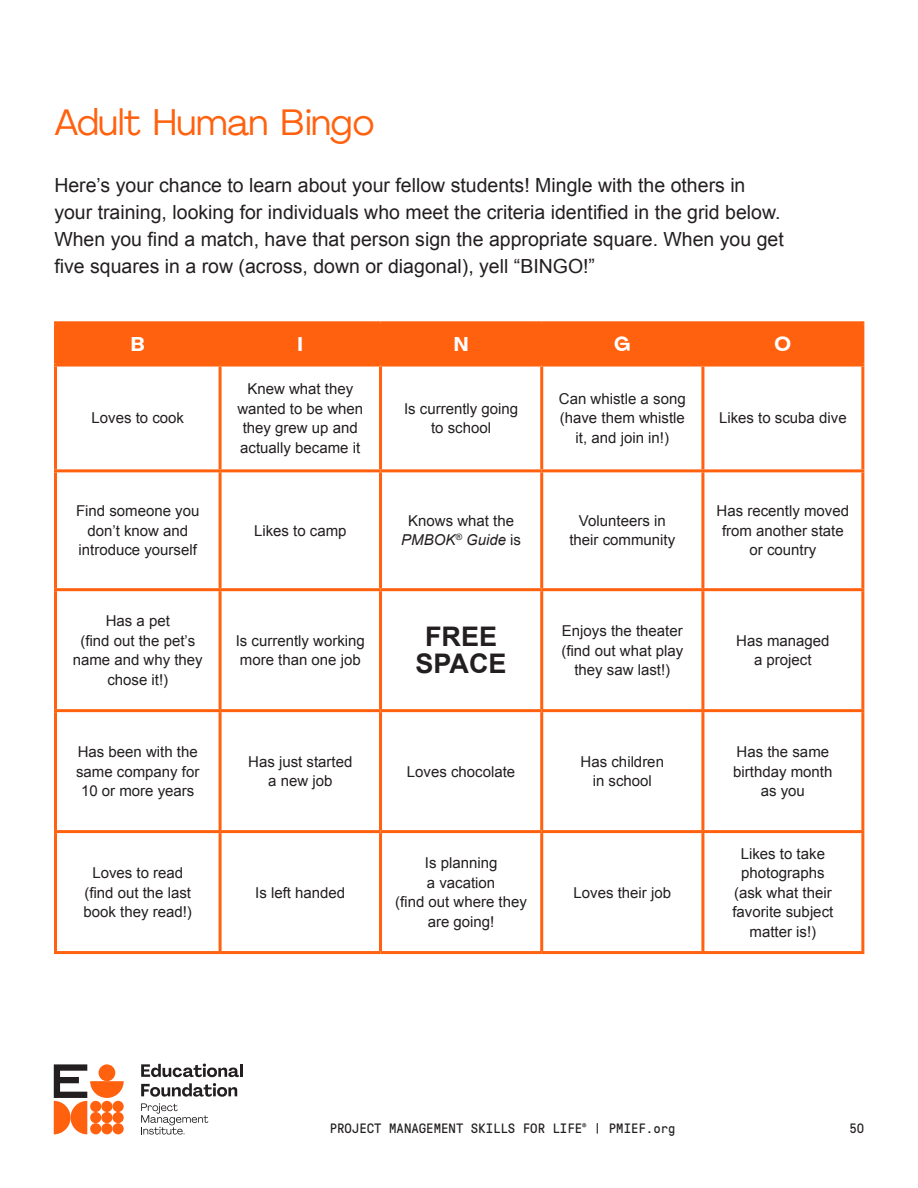
<style>
.page{position:relative;width:918px;height:1188px;background:#fff}
.page>*{position:absolute;margin:0;border:0;box-sizing:border-box;transform-origin:0 0}
.t1{font:36px "Agrandir";color:#ff610f}
.t2{font:700 27px/27px "Arial";color:#231f20;text-align:center}
.Main_paragraph_15_20{font:19.5px/27px "Arial";color:#231f20}
.t3{font:700 19.5px "Agrandir";color:#fff}
.Main_paragraph_15_20-2{font:15px/19.5px "Arial";color:#231f20;text-align:center}
.t4{font:13.5px "GT Pressura Mono";color:#231f20}
.s1{font-style:italic}
</style>
<div class="page">
<svg style="left:141px;top:1103px;width:67px;height:32px"></svg>
<svg style="left:54px;top:1064px;width:70px;height:70px"></svg>
<div style="left:99px;top:1064px;width:16px;height:17px;background:#ff610f;border-radius:50%"></div>
<svg style="left:141px;top:1064px;width:102px;height:13px"></svg>
<svg style="left:141px;top:1083px;width:96px;height:14px"></svg>
<div style="left:57px;top:324px;width:804px;height:40px;background:#ff610f"></div>
<svg style="left:57px;top:367px;width:804px;height:584px"></svg>
<hr style="left:54px;top:324px;width:3px;height:40px;background:#ff610f">
<hr style="left:54px;top:321px;width:166px;height:3px;background:#ff610f">
<hr style="left:219px;top:324px;width:3px;height:40px;background:#ff610f">
<hr style="left:220px;top:321px;width:161px;height:3px;background:#ff610f">
<hr style="left:381px;top:321px;width:161px;height:3px;background:#ff610f">
<hr style="left:542px;top:321px;width:161px;height:3px;background:#ff610f">
<hr style="left:703px;top:321px;width:161px;height:3px;background:#ff610f">
<hr style="left:379px;top:324px;width:3px;height:40px;background:#ff610f">
<hr style="left:540px;top:324px;width:3px;height:40px;background:#ff610f">
<hr style="left:701px;top:324px;width:3px;height:40px;background:#ff610f">
<hr style="left:861px;top:324px;width:3px;height:40px;background:#ff610f">
<hr style="left:54px;top:367px;width:3px;height:102px;background:#ff610f">
<hr style="left:54px;top:472px;width:3px;height:116px;background:#ff610f">
<hr style="left:54px;top:364px;width:166px;height:3px;background:#ff610f">
<hr style="left:54px;top:469px;width:166px;height:3px;background:#ff610f">
<hr style="left:219px;top:367px;width:3px;height:102px;background:#ff610f">
<hr style="left:219px;top:472px;width:3px;height:116px;background:#ff610f">
<hr style="left:220px;top:364px;width:161px;height:3px;background:#ff610f">
<hr style="left:381px;top:364px;width:161px;height:3px;background:#ff610f">
<hr style="left:542px;top:364px;width:161px;height:3px;background:#ff610f">
<hr style="left:379px;top:367px;width:3px;height:102px;background:#ff610f">
<hr style="left:540px;top:367px;width:3px;height:102px;background:#ff610f">
<hr style="left:379px;top:472px;width:3px;height:116px;background:#ff610f">
<hr style="left:540px;top:472px;width:3px;height:116px;background:#ff610f">
<hr style="left:220px;top:469px;width:161px;height:3px;background:#ff610f">
<hr style="left:381px;top:469px;width:161px;height:3px;background:#ff610f">
<hr style="left:542px;top:469px;width:161px;height:3px;background:#ff610f">
<hr style="left:701px;top:367px;width:3px;height:102px;background:#ff610f">
<hr style="left:701px;top:472px;width:3px;height:116px;background:#ff610f">
<hr style="left:703px;top:364px;width:161px;height:3px;background:#ff610f">
<hr style="left:861px;top:367px;width:3px;height:102px;background:#ff610f">
<hr style="left:861px;top:472px;width:3px;height:116px;background:#ff610f">
<hr style="left:703px;top:469px;width:161px;height:3px;background:#ff610f">
<hr style="left:54px;top:591px;width:3px;height:118px;background:#ff610f">
<hr style="left:54px;top:712px;width:3px;height:118px;background:#ff610f">
<hr style="left:54px;top:833px;width:3px;height:118px;background:#ff610f">
<hr style="left:54px;top:588px;width:166px;height:3px;background:#ff610f">
<hr style="left:54px;top:709px;width:166px;height:3px;background:#ff610f">
<hr style="left:54px;top:830px;width:166px;height:3px;background:#ff610f">
<hr style="left:54px;top:951px;width:166px;height:3px;background:#ff610f">
<hr style="left:219px;top:591px;width:3px;height:118px;background:#ff610f">
<hr style="left:219px;top:712px;width:3px;height:118px;background:#ff610f">
<hr style="left:219px;top:833px;width:3px;height:118px;background:#ff610f">
<hr style="left:220px;top:588px;width:161px;height:3px;background:#ff610f">
<hr style="left:381px;top:588px;width:161px;height:3px;background:#ff610f">
<hr style="left:542px;top:588px;width:161px;height:3px;background:#ff610f">
<hr style="left:703px;top:588px;width:161px;height:3px;background:#ff610f">
<hr style="left:379px;top:591px;width:3px;height:118px;background:#ff610f">
<hr style="left:540px;top:591px;width:3px;height:118px;background:#ff610f">
<hr style="left:701px;top:591px;width:3px;height:118px;background:#ff610f">
<hr style="left:861px;top:591px;width:3px;height:118px;background:#ff610f">
<hr style="left:379px;top:712px;width:3px;height:118px;background:#ff610f">
<hr style="left:540px;top:712px;width:3px;height:118px;background:#ff610f">
<hr style="left:701px;top:712px;width:3px;height:118px;background:#ff610f">
<hr style="left:861px;top:712px;width:3px;height:118px;background:#ff610f">
<hr style="left:379px;top:833px;width:3px;height:118px;background:#ff610f">
<hr style="left:540px;top:833px;width:3px;height:118px;background:#ff610f">
<hr style="left:701px;top:833px;width:3px;height:118px;background:#ff610f">
<hr style="left:861px;top:833px;width:3px;height:118px;background:#ff610f">
<hr style="left:220px;top:709px;width:161px;height:3px;background:#ff610f">
<hr style="left:381px;top:709px;width:161px;height:3px;background:#ff610f">
<hr style="left:542px;top:709px;width:161px;height:3px;background:#ff610f">
<hr style="left:703px;top:709px;width:161px;height:3px;background:#ff610f">
<hr style="left:220px;top:830px;width:161px;height:3px;background:#ff610f">
<hr style="left:381px;top:830px;width:161px;height:3px;background:#ff610f">
<hr style="left:542px;top:830px;width:161px;height:3px;background:#ff610f">
<hr style="left:703px;top:830px;width:161px;height:3px;background:#ff610f">
<hr style="left:220px;top:951px;width:161px;height:3px;background:#ff610f">
<hr style="left:381px;top:951px;width:161px;height:3px;background:#ff610f">
<hr style="left:542px;top:951px;width:161px;height:3px;background:#ff610f">
<hr style="left:703px;top:951px;width:161px;height:3px;background:#ff610f">
<p class="t1" style="left:54px;top:100px;width:321px">Adult Human Bingo</p>
<p class="Main_paragraph_15_20" style="left:54px;top:171px;width:731px">Here’s your chance to learn about your fellow students! Mingle with the others in your training, looking for individuals who meet the criteria identified in the grid below.<br>When you find a match, have that person sign the appropriate square. When you get five squares in a row (across, down or diagonal), yell “BINGO!”</p>
<p class="t3" style="left:131px;top:332px;width:15px">B</p>
<p class="t3" style="left:298px;top:332px;width:7px">I</p>
<p class="t3" style="left:454px;top:332px;width:16px">N</p>
<p class="t3" style="left:614px;top:332px;width:18px">G</p>
<p class="t3" style="left:775px;top:332px;width:18px">O</p>
<p class="Main_paragraph_15_20-2" style="left:92px;top:409px;width:94px">Loves to cook</p>
<p class="Main_paragraph_15_20-2" style="left:76px;top:501px;width:125px">Find someone you don’t know and introduce yourself</p>
<p class="Main_paragraph_15_20-2" style="left:73px;top:612px;width:132px">Has a pet<br>(find out the pet’s name and why they chose it!)</p>
<p class="Main_paragraph_15_20-2" style="left:237px;top:379px;width:127px">Knew what they wanted to be when they grew up and actually became it</p>
<p class="Main_paragraph_15_20-2" style="left:404px;top:399px;width:116px">Is currently going to school</p>
<p class="Main_paragraph_15_20-2" style="left:559px;top:389px;width:128px">Can whistle a song (have them whistle it, and join in!)</p>
<p class="Main_paragraph_15_20-2" style="left:719px;top:409px;width:129px">Likes to scuba dive</p>
<p class="Main_paragraph_15_20-2" style="left:254px;top:521px;width:94px">Likes to camp</p>
<p class="Main_paragraph_15_20-2" style="left:401px;top:511px;width:121px">Knows what the<br><span class="s1">PMBOK</span><sup>®</sup> <span class="s1">Guide</span> is</p>
<p class="Main_paragraph_15_20-2" style="left:569px;top:511px;width:107px">Volunteers in their community</p>
<p class="Main_paragraph_15_20-2" style="left:717px;top:501px;width:134px">Has recently moved from another state or country</p>
<p class="Main_paragraph_15_20-2" style="left:236px;top:631px;width:131px;text-align:left">Is currently working more than one job</p>
<p class="t2" style="left:416px;top:624px;width:93px">FREE<br>SPACE</p>
<p class="Main_paragraph_15_20-2" style="left:561px;top:621px;width:123px">Enjoys the theater (find out what play they saw last!)</p>
<p class="Main_paragraph_15_20-2" style="left:736px;top:631px;width:95px">Has managed a project</p>
<p class="Main_paragraph_15_20-2" style="left:76px;top:742px;width:125px">Has been with the same company for<br>10 or more years</p>
<p class="Main_paragraph_15_20-2" style="left:248px;top:752px;width:106px">Has just started a new job</p>
<p class="Main_paragraph_15_20-2" style="left:407px;top:762px;width:110px">Loves chocolate</p>
<p class="Main_paragraph_15_20-2" style="left:581px;top:752px;width:85px">Has children in school</p>
<p class="Main_paragraph_15_20-2" style="left:733px;top:742px;width:101px">Has the same birthday month as you</p>
<p class="Main_paragraph_15_20-2" style="left:84px;top:863px;width:110px">Loves to read (find out the last book they read!)</p>
<p class="Main_paragraph_15_20-2" style="left:255px;top:883px;width:92px">Is left handed</p>
<p class="Main_paragraph_15_20-2" style="left:395px;top:853px;width:133px">Is planning<br>a vacation<br>(find out where they are going!</p>
<p class="Main_paragraph_15_20-2" style="left:574px;top:883px;width:99px">Loves their job</p>
<p class="Main_paragraph_15_20-2" style="left:732px;top:844px;width:102px">Likes to take photographs (ask what their favorite subject matter is!)</p>
<p class="t4" style="left:330px;top:1121px;width:347px">PROJECT MANAGEMENT SKILLS FOR LIFE<sup>®</sup> | PMIEF.org</p>
<p class="t4" style="left:850px;top:1121px;width:16px">50</p>
</div>
